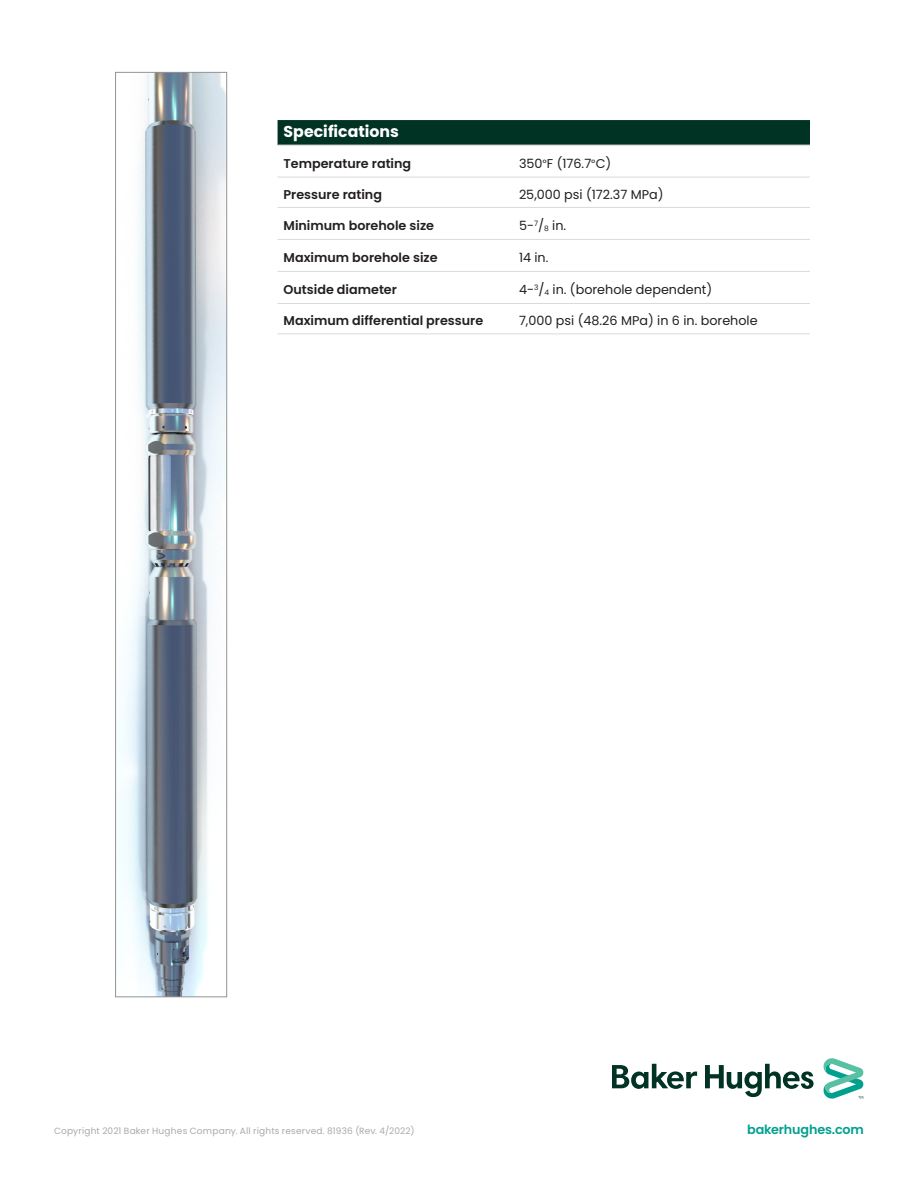
<style>
.page{position:relative;width:918px;height:1188px;background:#fff}
.page>*{position:absolute;margin:0;border:0;box-sizing:border-box;transform-origin:0 0}
._10_5pt-Table-headli{font:700 15.75px "Poppins";color:#fff}
._8_5pt-Table-body-OF{font:600 12.75px "Poppins";color:#231f20}
._8_5pt-Table-body-OF-2{font:12.75px "Poppins";color:#231f20}
.t1{font:600 12.75px "Poppins";letter-spacing:-.01em;color:#00a08f}
.t2{font:9px "Poppins";letter-spacing:.02em;color:#a8a9ad}
.s1{font-family:"GE Inspira Sans"}
</style>
<div class="page">
<svg style="left:278px;top:120px;width:532px;height:25px;background:#043626"></svg>
<hr style="left:278px;top:145px;width:235px;height:1px;background:#d9dadc">
<hr style="left:513px;top:145px;width:297px;height:1px;background:#d9dadc">
<hr style="left:278px;top:177px;width:235px;height:1px;background:#d9dadc">
<hr style="left:513px;top:177px;width:297px;height:1px;background:#d9dadc">
<hr style="left:278px;top:207px;width:235px;height:1px;background:#d9dadc">
<hr style="left:513px;top:207px;width:297px;height:1px;background:#d9dadc">
<hr style="left:278px;top:239px;width:235px;height:1px;background:#d9dadc">
<hr style="left:513px;top:239px;width:297px;height:1px;background:#d9dadc">
<hr style="left:278px;top:271px;width:235px;height:1px;background:#d9dadc">
<hr style="left:513px;top:271px;width:297px;height:1px;background:#d9dadc">
<hr style="left:278px;top:303px;width:235px;height:1px;background:#d9dadc">
<hr style="left:513px;top:303px;width:297px;height:1px;background:#d9dadc">
<hr style="left:278px;top:333px;width:235px;height:1px;background:#d9dadc">
<hr style="left:513px;top:333px;width:297px;height:1px;background:#d9dadc">
<img style="left:117px;top:74px;width:108px;height:921px">
<div style="left:115px;top:72px;width:112px;height:925px;border:1px solid #949494"></div>
<svg style="left:612px;top:1058px;width:252px;height:41px"></svg>
<p class="_10_5pt-Table-headli" style="left:284px;top:122px;width:117px">Specifications</p>
<p class="_8_5pt-Table-body-OF" style="left:284px;top:156px;width:129px">Temperature rating</p>
<p class="_8_5pt-Table-body-OF-2" style="left:519px;top:156px;width:94px">350<span class="s1">°</span>F (176.7<span class="s1">°</span>C)</p>
<p class="_8_5pt-Table-body-OF" style="left:284px;top:187px;width:100px">Pressure rating</p>
<p class="_8_5pt-Table-body-OF-2" style="left:519px;top:187px;width:146px">25,000 psi (172.37 MPa)</p>
<p class="_8_5pt-Table-body-OF" style="left:284px;top:218px;width:152px">Minimum borehole size</p>
<p class="_8_5pt-Table-body-OF-2" style="left:519px;top:218px;width:49px">5-<sup>7</sup>/<sub>8</sub> in.</p>
<p class="_8_5pt-Table-body-OF" style="left:284px;top:250px;width:156px">Maximum borehole size</p>
<p class="_8_5pt-Table-body-OF-2" style="left:519px;top:250px;width:31px">14 in.</p>
<p class="_8_5pt-Table-body-OF" style="left:284px;top:282px;width:115px">Outside diameter</p>
<p class="_8_5pt-Table-body-OF-2" style="left:519px;top:282px;width:195px">4-<sup>3</sup>/<sub>4</sub> in. (borehole dependent)</p>
<p class="_8_5pt-Table-body-OF" style="left:284px;top:314px;width:201px">Maximum differential pressure</p>
<p class="_8_5pt-Table-body-OF-2" style="left:519px;top:314px;width:240px">7,000 psi (48.26 MPa) in 6 in. borehole</p>
<p class="t2" style="left:54px;top:1126px;width:362px">Copyright 2021 Baker Hughes Company. All rights reserved. 81936 (Rev. 4/2022)</p>
<p class="t1" style="left:747px;top:1122px;width:118px">bakerhughes.com</p>
</div>
